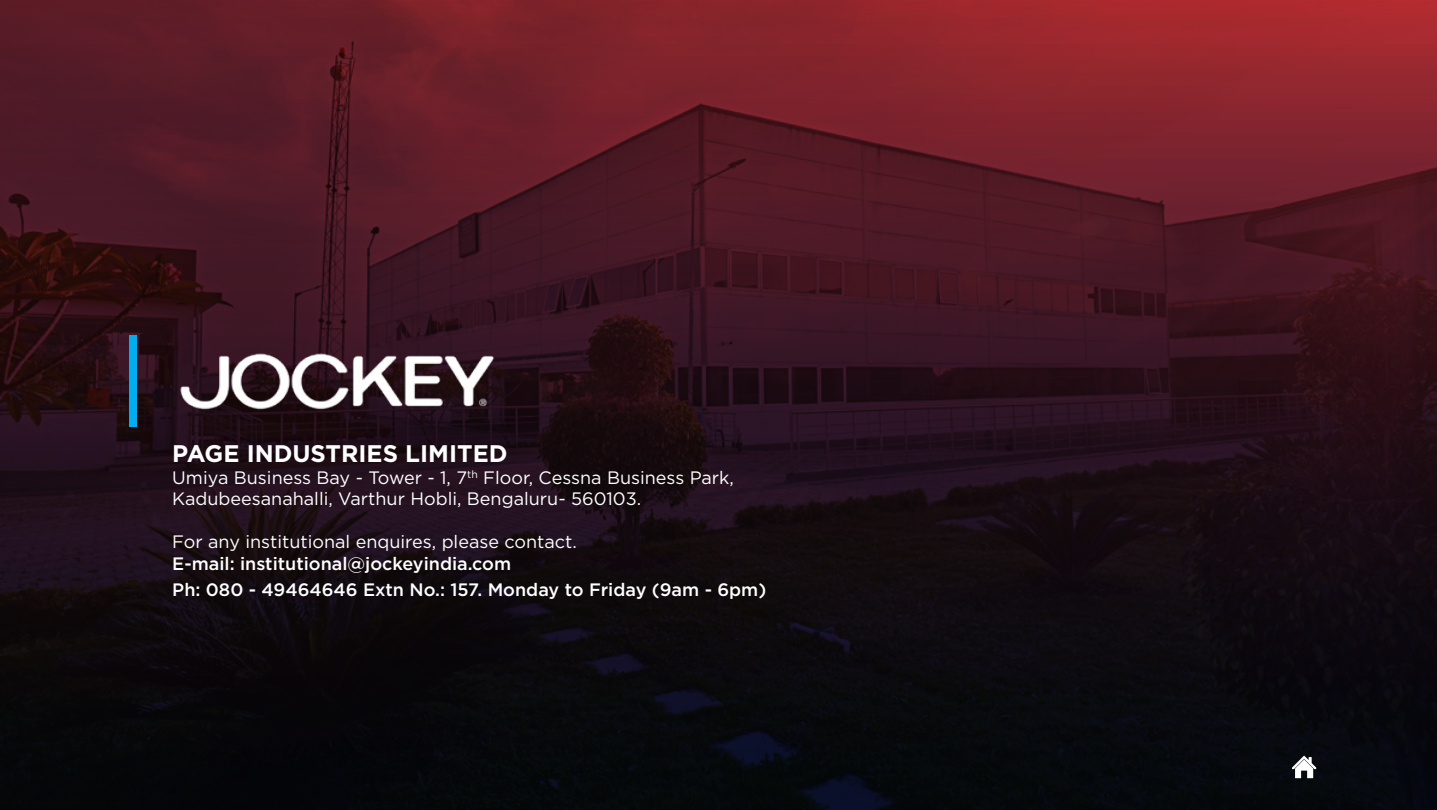
<style>
.page{position:relative;width:1437px;height:810px;background:#fff}
.page>*{position:absolute;margin:0;border:0;box-sizing:border-box;transform-origin:0 0}
.t1{font:700 24px "Gotham";color:#fff}
.t2{font:18px/21.6px "Gotham";color:#fff}
.t3{font:500 18px/25.8px "Gotham";color:#fff}
</style>
<div class="page">
<img style="left:0;top:0;width:1436px;height:810px">
<div style="left:129px;top:335px;width:8px;height:91px;background:#00aeef"></div>
<img style="left:167px;top:331px;width:339px;height:99px">
<svg style="left:1291px;top:756px;width:25px;height:22px"></svg>
<h1 class="t1" style="left:172px;top:438px;width:337px">PAGE INDUSTRIES LIMITED</h1>
<p class="t2" style="left:172px;top:466px;width:563px">Umiya Business Bay - Tower - 1, 7<sup>th</sup> Floor, Cessna Business Park,<br>Kadubeesanahalli, Varthur Hobli, Bengaluru- 560103.</p>
<p class="t2" style="left:172px;top:531px;width:406px">For any institutional enquires, please contact.</p>
<p class="t3" style="left:172px;top:550px;width:595px">E-mail: institutional@jockeyindia.com<br>Ph: 080 - 49464646 Extn No.: 157. Monday to Friday (9am - 6pm)</p>
</div>
